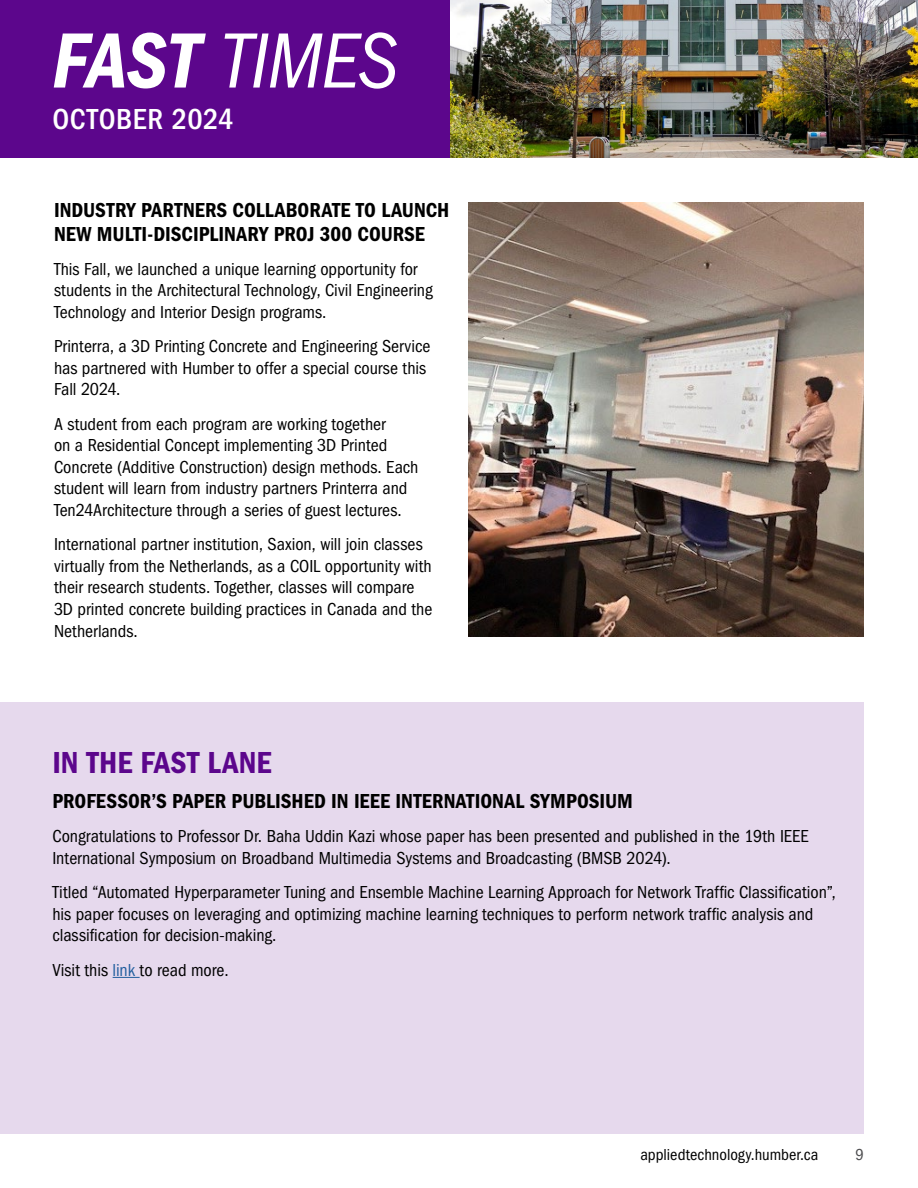
<style>
.page{position:relative;width:918px;height:1188px;background:#fff}
.page>*{position:absolute;margin:0;border:0;box-sizing:border-box;transform-origin:0 0}
.t1{font:italic condensed 81px "ITC Franklin Gothic Std";letter-spacing:-.015em;color:#fff}
.t2{font:31.5px "ITC Franklin Gothic Std Dm Cd";letter-spacing:.01em;color:#5c068c}
.t3{font:500 condensed 30px "ITC Franklin Gothic Std";letter-spacing:.015em;color:#fff}
.t4{font:21px/24px "ITC Franklin Gothic Std Dm Cd";letter-spacing:.005em;color:#000}
.t5{font:condensed 18px/21.6px "ITC Franklin Gothic Std";color:#000}
.t6{font:condensed 16.5px "ITC Franklin Gothic Std";color:#000}
.t7{font:condensed 16.5px "ITC Franklin Gothic Std";color:#4d4d4f}
.s1{font-family:"ITC Franklin Gothic Std Dm Cd It";font-style:normal;font-stretch:normal}
.s2{color:#215e9e}
</style>
<div class="page">
<div style="left:0;top:0;width:450px;height:158px;background:#5c068c"></div>
<img style="left:450px;top:0;width:468px;height:158px">
<div style="left:0;top:702px;width:864px;height:432px;background:#e6d9ed"></div>
<img style="left:468px;top:202px;width:396px;height:435px">
<svg style="left:113px;top:977px;width:27px;height:1px"></svg>
<h1 class="t1" style="left:52px;top:15px;width:348px"><span class="s1">FAST</span> TIMES</h1>
<h3 class="t3" style="left:52px;top:102px;width:183px">OCTOBER 2024</h3>
<p class="t4" style="left:54px;top:198px;width:397px">INDUSTRY PARTNERS COLLABORATE TO LAUNCH<br>NEW MULTI-DISCIPLINARY PROJ 300 COURSE</p>
<p class="t5" style="left:54px;top:258px;width:380px">This Fall, we launched a unique learning opportunity for students in the Architectural Technology, Civil Engineering<br>Technology and Interior Design programs.</p>
<p class="t5" style="left:54px;top:336px;width:378px">Printerra, a 3D Printing Concrete and Engineering Service has partnered with Humber to offer a special course this<br>Fall 2024.</p>
<p class="t5" style="left:54px;top:413px;width:366px">A student from each program are working together<br>on a Residential Concept implementing 3D Printed Concrete (Additive Construction) design methods. Each student will learn from industry partners Printerra and Ten24Architecture through a series of guest lectures.</p>
<p class="t5" style="left:54px;top:534px;width:380px">International partner institution, Saxion, will join classes virtually from the Netherlands, as a COIL opportunity with their research students. Together, classes will compare 3D printed concrete building practices in Canada and the Netherlands.</p>
<h2 class="t2" style="left:52px;top:745px;width:221px">IN THE FAST LANE</h2>
<p class="t4" style="left:52px;top:789px;width:582px">PROFESSOR’S PAPER PUBLISHED IN IEEE INTERNATIONAL SYMPOSIUM</p>
<p class="t5" style="left:52px;top:826px;width:758px">Congratulations to Professor Dr. Baha Uddin Kazi whose paper has been presented and published in the 19th IEEE<br>International Symposium on Broadband Multimedia Systems and Broadcasting (BMSB 2024).</p>
<p class="t5" style="left:52px;top:882px;width:785px">Titled “Automated Hyperparameter Tuning and Ensemble Machine Learning Approach for Network Traffic Classification”, his paper focuses on leveraging and optimizing machine learning techniques to perform network traffic analysis and classification for decision-making.</p>
<p class="t5" style="left:52px;top:959px;width:178px">Visit this <span class="s2">link</span> to read more.</p>
<p class="t6" style="left:640px;top:1146px;width:180px">appliedtechnology.humber.ca</p>
<p class="t7" style="left:856px;top:1146px;width:10px">9</p>
</div>
